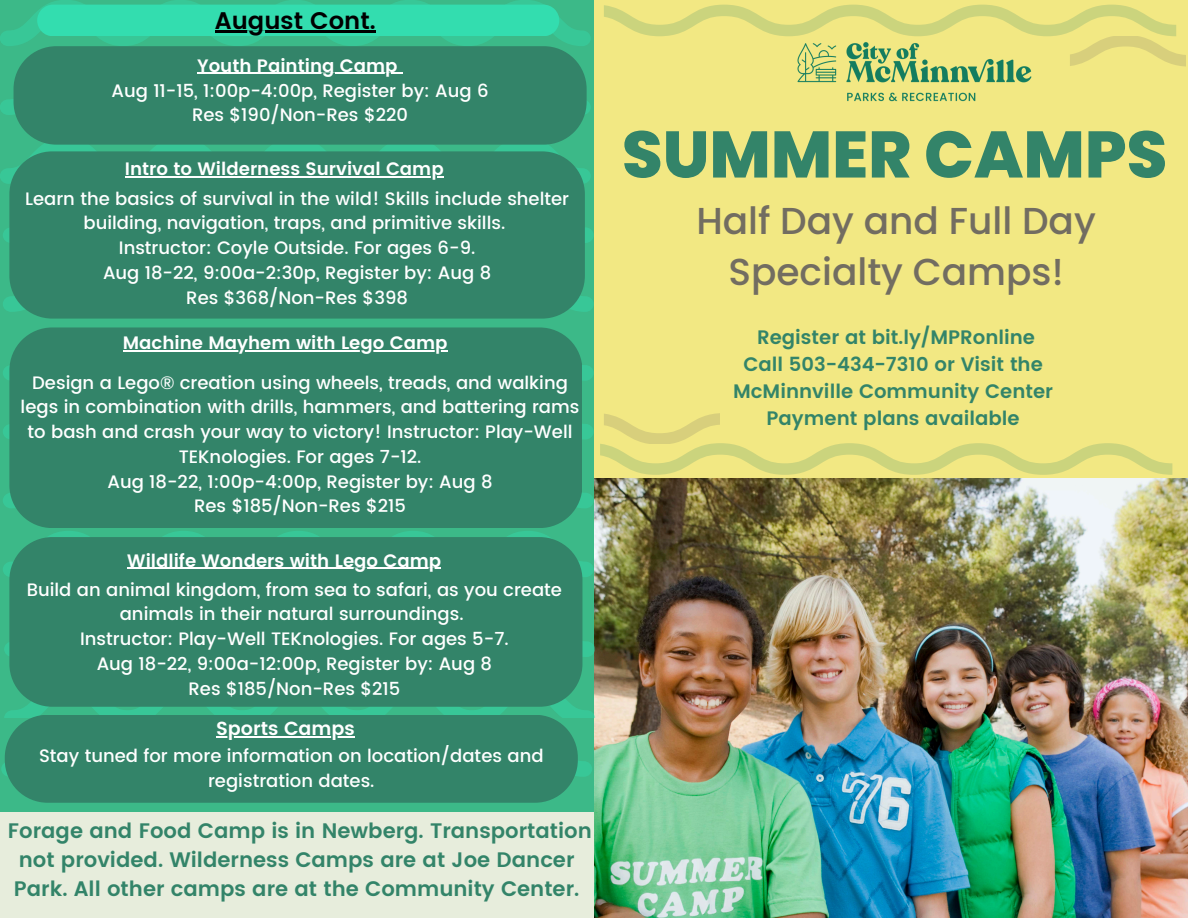
<style>
.page{position:relative;width:1188px;height:918px;background:#e7eddc}
.page>*{position:absolute;margin:0;border:0;box-sizing:border-box;transform-origin:0 0}
.t1{font:800 65.7px "Poppins";color:#338469}
.t2{font:500 37.5px/51.8px "Poppins";color:#726d61;text-align:center}
.t3{font:600 24px "Poppins";color:#000}
.t4{font:600 21px/29.2px "Poppins";color:#338469}
.t5{font:600 19.5px/27px "Poppins";color:#338469;text-align:center}
.t6{font:600 18.9px "Poppins";color:#fff}
.t7{font:500 18px/24.8px "Poppins";color:#fff;text-align:center}
.t8{font:600 18px "Poppins";color:#fff}
</style>
<div class="page">
<img style="left:594px;top:477px;width:594px;height:441px">
<div style="left:589px;top:0;width:599px;height:477px;background:#f2e883"></div>
<div style="left:0;top:0;width:594px;height:812px;background:#3cb988"></div>
<svg style="left:0;top:145px;width:591px;height:39px"></svg>
<img style="left:797px;top:67px;width:235px;height:35px">
<svg style="left:600px;top:413px;width:572px;height:62px"></svg>
<svg style="left:604px;top:5px;width:581px;height:62px"></svg>
<svg style="left:15px;top:46px;width:570px;height:99px;background:#33866a"></svg>
<svg style="left:3px;top:365px;width:591px;height:16px"></svg>
<svg style="left:3px;top:296px;width:591px;height:16px"></svg>
<svg style="left:3px;top:228px;width:591px;height:15px"></svg>
<svg style="left:3px;top:531px;width:591px;height:46px"></svg>
<svg style="left:3px;top:493px;width:591px;height:15px"></svg>
<svg style="left:3px;top:424px;width:591px;height:15px"></svg>
<div style="left:9px;top:327px;width:573px;height:201px;background:#338469"></div>
<div style="left:9px;top:151px;width:576px;height:168px;background:#338469"></div>
<svg style="left:5px;top:679px;width:590px;height:38px"></svg>
<svg style="left:5px;top:611px;width:590px;height:46px"></svg>
<div style="left:9px;top:537px;width:573px;height:170px;background:#338469"></div>
<svg style="left:1px;top:756px;width:591px;height:21px"></svg>
<div style="left:0;top:69px;width:591px;height:46px;background:#338469"></div>
<hr style="left:127px;top:568px;width:314px;height:1px;background:#fff">
<hr style="left:123px;top:351px;width:325px;height:1px;background:#fff">
<svg style="left:0;top:0;width:591px;height:46px"></svg>
<hr style="left:215px;top:31px;width:161px;height:2px;background:#000">
<hr style="left:125px;top:176px;width:319px;height:1px;background:#fff">
<div style="left:5px;top:715px;width:573px;height:88px;background:#338469"></div>
<hr style="left:216px;top:737px;width:139px;height:1px;background:#fff">
<p class="t3" style="left:215px;top:6px;width:162px">August Cont.</p>
<p class="t8" style="left:197px;top:55px;width:202px">Youth Painting Camp</p>
<p class="t7" style="left:112px;top:78px;width:379px">Aug 11-15, 1:00p-4:00p, Register by: Aug 6</p>
<p class="t7" style="left:192px;top:103px;width:217px">Res $190/Non-Res $220</p>
<p class="t8" style="left:125px;top:158px;width:320px">Intro to Wilderness Survival Camp</p>
<p class="t7" style="left:25px;top:186px;width:546px">Learn the basics of survival in the wild! Skills include shelter building, navigation, traps, and primitive skills.</p>
<p class="t7" style="left:119px;top:235px;width:358px">Instructor: Coyle Outside. For ages 6-9.</p>
<h4 class="t7" style="left:103px;top:260px;width:390px">Aug 18-22, 9:00a-2:30p, Register by: Aug 8</h4>
<p class="t7" style="left:186px;top:285px;width:223px">Res $368/Non-Res $398</p>
<p class="t8" style="left:123px;top:333px;width:326px">Machine Mayhem with Lego Camp</p>
<p class="t7" style="left:21px;top:370px;width:560px">Design a Lego® creation using wheels, treads, and walking legs in combination with drills, hammers, and battering rams to bash and crash your way to victory! Instructor: Play-Well TEKnologies. For ages 7-12.</p>
<p class="t7" style="left:107px;top:469px;width:387px">Aug 18-22, 1:00p-4:00p, Register by: Aug 8</p>
<p class="t7" style="left:194px;top:494px;width:213px">Res $185/Non-Res $215</p>
<p class="t8" style="left:127px;top:550px;width:315px">Wildlife Wonders with Lego Camp</p>
<p class="t7" style="left:27px;top:577px;width:537px">Build an animal kingdom, from sea to safari, as you create animals in their natural surroundings.</p>
<p class="t7" style="left:80px;top:627px;width:430px">Instructor: Play-Well TEKnologies. For ages 5-7.</p>
<p class="t7" style="left:97px;top:651px;width:397px">Aug 18-22, 9:00a-12:00p, Register by: Aug 8</p>
<p class="t7" style="left:189px;top:676px;width:213px">Res $185/Non-Res $215</p>
<p class="t6" style="left:216px;top:718px;width:140px">Sports Camps</p>
<p class="t7" style="left:39px;top:744px;width:506px">Stay tuned for more information on location/dates and registration dates.</p>
<p class="t4" style="left:8px;top:816px;width:586px">Forage and Food Camp is in Newberg. Transportation not provided. Wilderness Camps are at Joe Dancer<br>Park. All other camps are at the Community Center.</p>
<h3 class="t1" style="left:622px;top:109px;width:547px">SUMMER CAMPS</h3>
<p class="t2" style="left:696px;top:195px;width:401px">Half Day and Full Day<br>Specialty Camps!</p>
<p class="t5" style="left:733px;top:323px;width:321px">Register at bit.ly/MPRonline<br>Call 503-434-7310 or Visit the<br>McMinnville Community Center<br>Payment plans available</p>
</div>
